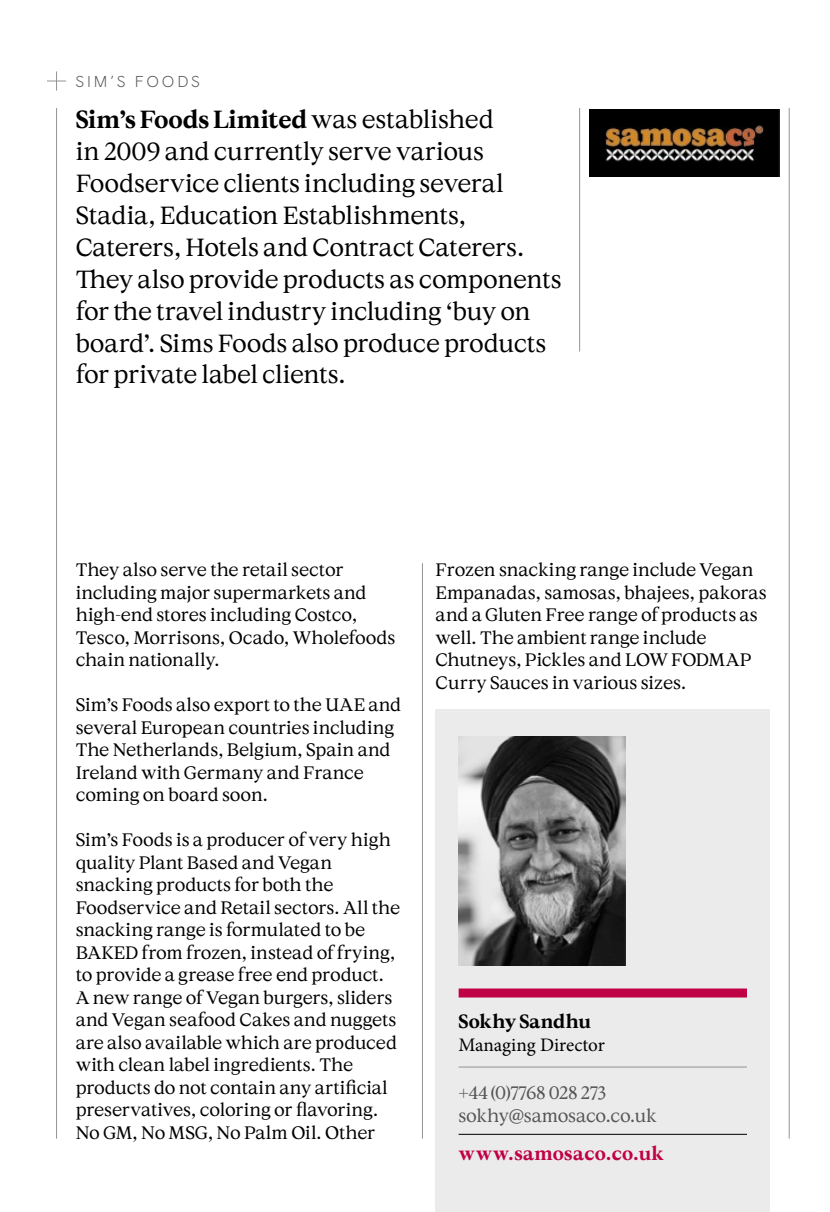
<style>
.page{position:relative;width:830px;height:1212px;background:#fff}
.page>*{position:absolute;margin:0;border:0;box-sizing:border-box;transform-origin:0 0}
.StandFirst_Serif_16{font:24.75px/31.9px "Cymru Serif";letter-spacing:-.015em;color:#000}
.URL{font:700 19.12px "Cymru Serif";letter-spacing:.02em;color:#c00045}
._03_Name_Line{font:19.12px "Minion Pro";letter-spacing:-.005em;color:#000}
.StandFirst_Serif_16-2{font:700 19.12px "Cymru Serif";letter-spacing:.005em;color:#000}
._02_Body{font:18px/22.5px "Wales Serif";letter-spacing:-.01em;color:#000}
._02_Body-2{font:18px/22.9px "Wales Serif";letter-spacing:-.015em;color:#555}
.t1{font:300 15.75px "Wales Sans Headline";letter-spacing:.22em;color:#555}
.s1{font-weight:700}
</style>
<div class="page">
<hr style="left:422px;top:563px;width:1px;height:576px;background:#939393">
<hr style="left:788px;top:108px;width:1px;height:1031px;background:#939393">
<hr style="left:56px;top:108px;width:1px;height:1031px;background:#939393">
<svg style="left:47px;top:71px;width:19px;height:20px"></svg>
<hr style="left:579px;top:108px;width:1px;height:243px;background:#939393">
<div style="left:435px;top:710px;width:334px;height:502px;background:#ebebeb"></div>
<div style="left:458px;top:988px;width:288px;height:9px;background:#c00045"></div>
<img style="left:458px;top:736px;width:167px;height:229px">
<hr style="left:458px;top:1066px;width:288px;height:1px;background:#939393">
<hr style="left:458px;top:1134px;width:288px;height:1px;background:#000">
<img style="left:589px;top:109px;width:189px;height:68px">
<p class="t1" style="left:76px;top:71px;width:125px">SIM’S FOODS</p>
<p class="StandFirst_Serif_16" style="left:76px;top:103px;width:487px"><span class="s1">Sim’s Foods Limited</span> was established<br>in 2009 and currently serve various Foodservice clients including several Stadia, Education Establishments, Caterers, Hotels and Contract Caterers.<br>They also provide products as components for the travel industry including ‘buy on board’. Sims Foods also produce products for private label clients.</p>
<p class="_02_Body" style="left:76px;top:558px;width:321px">They also serve the retail sector including major supermarkets and high-end stores including Costco,<br>Tesco, Morrisons, Ocado, Wholefoods chain nationally.</p>
<p class="_02_Body" style="left:76px;top:693px;width:327px">Sim’s Foods also export to the UAE and several European countries including The Netherlands, Belgium, Spain and Ireland with Germany and France coming on board soon.</p>
<p class="_02_Body" style="left:76px;top:828px;width:326px">Sim’s Foods is a producer of very high quality Plant Based and Vegan snacking products for both the Foodservice and Retail sectors. All the snacking range is formulated to be BAKED from frozen, instead of frying, to provide a grease free end product.<br>A new range of Vegan burgers, sliders and Vegan seafood Cakes and nuggets are also available which are produced with clean label ingredients. The products do not contain any artificial preservatives, coloring or flavoring.<br>No GM, No MSG, No Palm Oil. Other</p>
<p class="_02_Body" style="left:435px;top:558px;width:332px">Frozen snacking range include Vegan Empanadas, samosas, bhajees, pakoras and a Gluten Free range of products as well. The ambient range include Chutneys, Pickles and LOW FODMAP Curry Sauces in various sizes.</p>
<p class="StandFirst_Serif_16-2" style="left:458px;top:1010px;width:134px">Sokhy Sandhu</p>
<p class="_03_Name_Line" style="left:458px;top:1032px;width:148px">Managing Director</p>
<p class="_02_Body-2" style="left:458px;top:1080px;width:200px">+44 (0)7768 028 273 sokhy@samosaco.co.uk</p>
<p class="URL" style="left:458px;top:1141px;width:207px">www.samosaco.co.uk</p>
</div>
